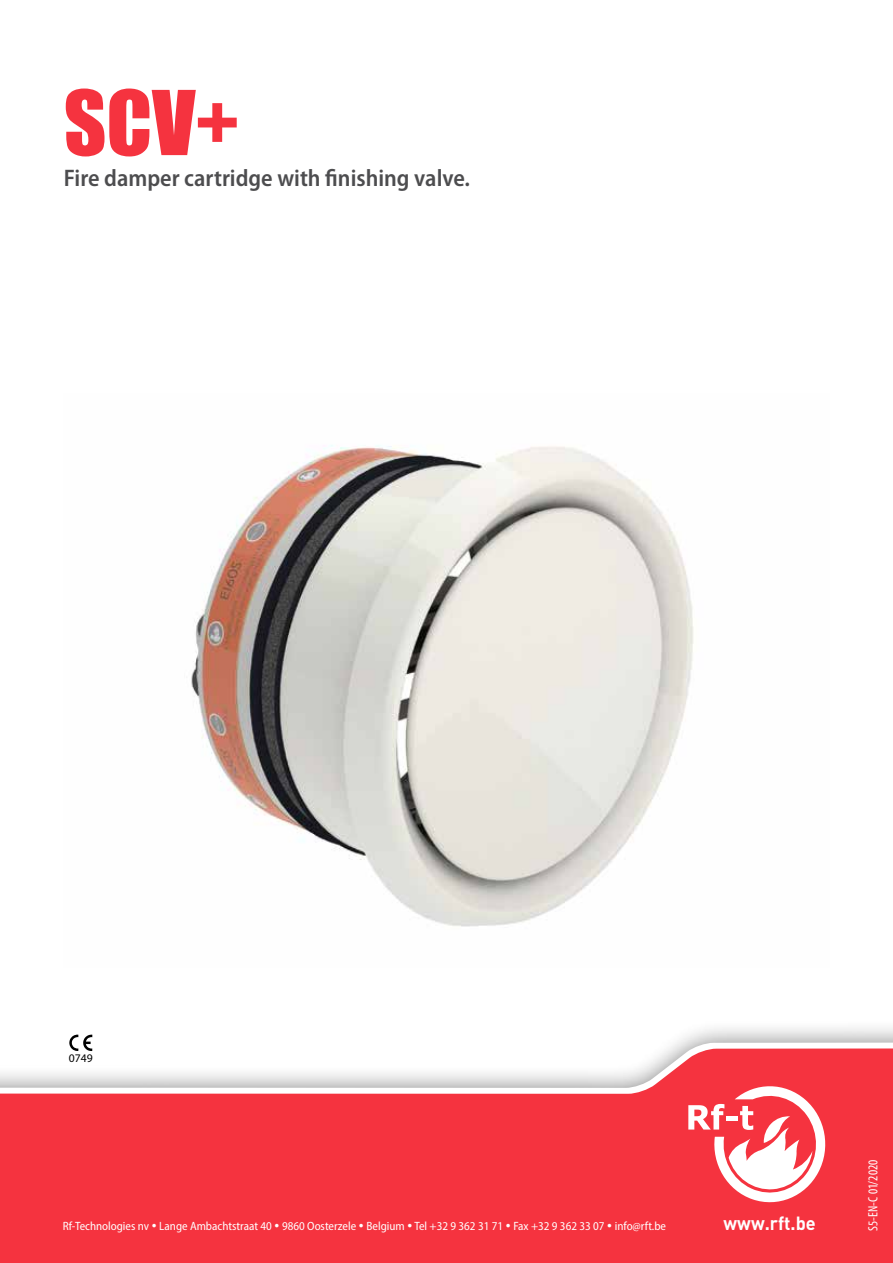
<style>
.page{position:relative;width:893px;height:1263px;background:#fff}
.page>*{position:absolute;margin:0;border:0;box-sizing:border-box;transform-origin:0 0}
.t1{font:82.5px "Impact";color:#f5333f}
.t2{font:600 semi-condensed 24px "Myriad Pro";color:#4d4d4f}
.t3{font:700 18.9px "DIN";color:#fff;scale:.96 1}
.t4{font:condensed 13.5px "Myriad Pro";color:#fff}
.t5{font:semi-condensed 12px "Myriad Pro";color:#fff}
.t6{font:11.7px "Myriad Pro";color:#000}
</style>
<div class="page">
<div style="left:0;top:1019px;width:893px;height:244px;background:#000;opacity:.5"></div>
<svg style="left:0;top:1042px;width:893px;height:6px"></svg>
<svg style="left:0;top:1048px;width:893px;height:215px;background:#f4555e"></svg>
<svg style="left:688px;top:1082px;width:143px;height:126px"></svg>
<img style="left:191px;top:445px;width:503px;height:482px">
<svg style="left:69px;top:1034px;width:23px;height:17px"></svg>
<h1 class="t1" style="left:64px;top:59px;width:177px">SCV+</h1>
<h2 class="t2" style="left:64px;top:163px;width:408px">Fire damper cartridge with finishing valve.</h2>
<p class="t6" style="left:69px;top:1051px;width:25px">0749</p>
<p class="t5" style="left:63px;top:1218px;width:605px">Rf-Technologies nv • Lange Ambachtstraat 40 • 9860 Oosterzele • Belgium • Tel +32 9 362 31 71 • Fax +32 9 362 33 07 • info@rft.be</p>
<h3 class="t3" style="left:724px;top:1210px;width:97px">www.rft.be</h3>
<p class="t4" style="left:865px;top:1231px;width:73px;rotate:-90deg">S5-EN-C 01/2020</p>
</div>
